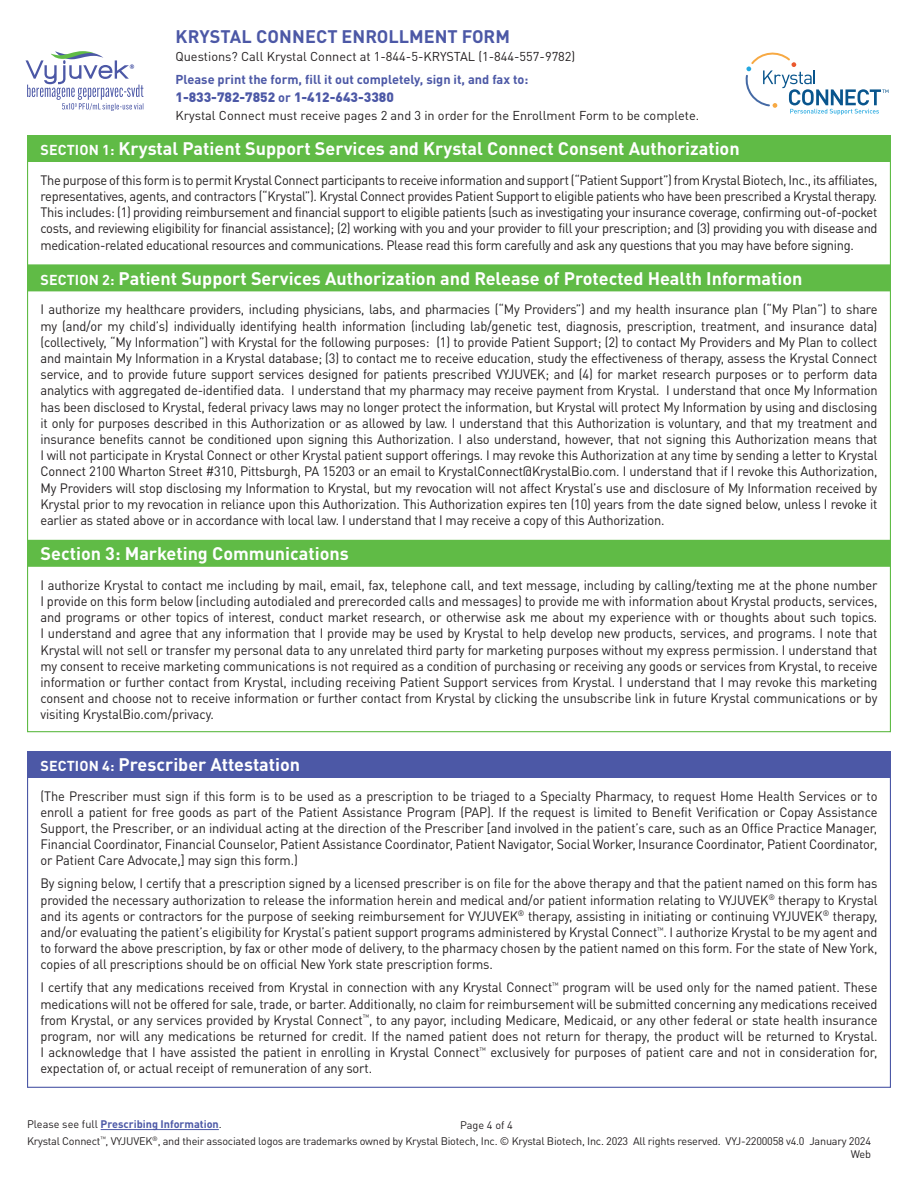
<style>
.page{position:relative;width:918px;height:1188px;background:#fff}
.page>*{position:absolute;margin:0;border:0;box-sizing:border-box;transform-origin:0 0}
.t1{font:700 18px "DIN Pro";color:#fff}
.t2{font:700 18px "DIN Pro";color:#4c58a6}
.t3{font:700 14.25px "DIN Pro";color:#fff}
.t4{font:13.5px/16.2px "DIN Pro";letter-spacing:-.01em;color:#231f20;text-align:justify;scale:.95 1}
.t5{font:900 13.5px "DIN Pro";color:#4c58a6}
.t6{font:12.75px "DIN Pro";color:#231f20}
.t7{font:700 12.75px "DIN Pro";color:#4c58a6}
.t8{font:10.8px/16.8px "DIN Pro";letter-spacing:-.02em;color:#231f20}
.s1{font-weight:700;font-size:12.75px}
.s2{font-size:14.25px}
.s3{font-weight:700;color:#4c58a6}
</style>
<div class="page">
<hr style="left:101px;top:1129px;width:118px;height:1px;background:#4c58a6">
<div style="left:27px;top:751px;width:864px;height:27px;background:#4c58a6"></div>
<div style="left:27px;top:135px;width:864px;height:27px;background:#60bb46"></div>
<div style="left:27px;top:264px;width:864px;height:27px;background:#60bb46"></div>
<div style="left:27px;top:540px;width:864px;height:27px;background:#60bb46"></div>
<svg style="left:26px;top:51px;width:117px;height:60px"></svg>
<svg style="left:745px;top:52px;width:143px;height:63px"></svg>
<h1 class="t2" style="left:176px;top:22px;width:24px">Krystal</h1>
<h1 class="t2" style="left:256px;top:22px;width:24px">Connect</h1>
<h1 class="t2" style="left:342px;top:22px;width:170px">ENROLLMENT FORM</h1>
<p class="t6" style="left:176px;top:46px;width:401px">Questions? Call Krystal Connect at 1-844-5-KRYS TAL (1-844-557-9782)</p>
<p class="t7" style="left:176px;top:69px;width:354px">Please print the form, fill it out completely, sign it, and fax to:</p>
<p class="t5" style="left:176px;top:86px;width:220px">1-833-782-7852 <span class="s1">or</span> 1-412-643-3380</p>
<p class="t6" style="left:176px;top:106px;width:525px">Krystal Connect must receive pages 2 and 3 in order for the Enrollment Form to be complete.</p>
<p class="t3" style="left:41px;top:139px;width:18px">Section</p>
<h1 class="t1" style="left:102px;top:134px;width:639px"><span class="s2">1:</span> Krystal Patient Support Services and Krystal Connect Consent Authorization</h1>
<p class="t4" style="left:40px;top:171px;width:883px">The purpose of this form is to permit Krystal Connect participants to receive information and support (“Patient Support”) from Krystal Biotech, Inc., its affiliates, representatives, agents, and contractors (“Krystal”). Krystal Connect provides Patient Support to eligible patients who have been prescribed a Krystal therapy.<br>This includes: (1) providing reimbursement and financial support to eligible patients (such as investigating your insurance coverage, confirming out-of-pocket costs, and reviewing eligibility for financial assistance); (2) working with you and your provider to fill your prescription; and (3) providing you with disease and medication-related educational resources and communications. Please read this form carefully and ask any questions that you may have before signing.</p>
<p class="t3" style="left:41px;top:268px;width:18px">Section</p>
<h1 class="t1" style="left:102px;top:264px;width:702px"><span class="s2">2:</span> Patient Support Services Authorization and Release of Protected Health Information</h1>
<p class="t4" style="left:40px;top:301px;width:883px">I authorize my healthcare providers, including physicians, labs, and pharmacies (“My Providers”) and my health insurance plan (“My Plan”) to share my (and/or my child’s) individually identifying health information (including lab/genetic test, diagnosis, prescription, treatment, and insurance data) (collectively, “My Information”) with Krystal for the following purposes: (1) to provide Patient Support; (2) to contact My Providers and My Plan to collect and maintain My Information in a Krystal database; (3) to contact me to receive education, study the effectiveness of therapy, assess the Krystal Connect service, and to provide future support services designed for patients prescribed VYJUVEK; and (4) for market research purposes or to perform data analytics with aggregated de-identified data. I understand that my pharmacy may receive payment from Krystal. I understand that once My Information has been disclosed to Krystal, federal privacy laws may no longer protect the information, but Krystal will protect My Information by using and disclosing it only for purposes described in this Authorization or as allowed by law. I understand that this Authorization is voluntary, and that my treatment and insurance benefits cannot be conditioned upon signing this Authorization. I also understand, however, that not signing this Authorization means that I will not participate in Krystal Connect or other Krystal patient support offerings. I may revoke this Authorization at any time by sending a letter to Krystal Connect 2100 Wharton Street #310, Pittsburgh, PA 15203 or an email to KrystalConnect@KrystalBio.com. I understand that if I revoke this Authorization, My Providers will stop disclosing my Information to Krystal, but my revocation will not affect Krystal’s use and disclosure of My Information received by Krystal prior to my revocation in reliance upon this Authorization. This Authorization expires ten (10) years from the date signed below, unless I revoke it earlier as stated above or in accordance with local law. I understand that I may receive a copy of this Authorization.</p>
<h1 class="t1" style="left:40px;top:539px;width:310px">Section 3: Marketing Communications</h1>
<p class="t4" style="left:40px;top:576px;width:883px">I authorize Krystal to contact me including by mail, email, fax, telephone call, and text message, including by calling/texting me at the phone number I provide on this form below (including autodialed and prerecorded calls and messages) to provide me with information about Krystal products, services, and programs or other topics of interest, conduct market research, or otherwise ask me about my experience with or thoughts about such topics.<br>I understand and agree that any information that I provide may be used by Krystal to help develop new products, services, and programs. I note that Krystal will not sell or transfer my personal data to any unrelated third party for marketing purposes without my express permission. I understand that my consent to receive marketing communications is not required as a condition of purchasing or receiving any goods or services from Krystal, to receive information or further contact from Krystal, including receiving Patient Support services from Krystal. I understand that I may revoke this marketing consent and choose not to receive information or further contact from Krystal by clicking the unsubscribe link in future Krystal communications or by visiting KrystalBio.com/privacy.</p>
<p class="t3" style="left:41px;top:755px;width:18px">Section</p>
<h1 class="t1" style="left:102px;top:750px;width:199px"><span class="s2">4:</span> Prescriber Attestation</h1>
<p class="t4" style="left:40px;top:787px;width:883px">(The Prescriber must sign if this form is to be used as a prescription to be triaged to a Specialty Pharmacy, to request Home Health Services or to enroll a patient for free goods as part of the Patient Assistance Program (PAP). If the request is limited to Benefit Verification or Copay Assistance Support, the Prescriber, or an individual acting at the direction of the Prescriber [and involved in the patient’s care, such as an Office Practice Manager, Financial Coordinator, Financial Counselor, Patient Assistance Coordinator, Patient Navigator, Social Worker, Insurance Coordinator, Patient Coordinator, or Patient Care Advocate,] may sign this form.)</p>
<p class="t4" style="left:40px;top:875px;width:883px">By signing below, I certify that a prescription signed by a licensed prescriber is on file for the above therapy and that the patient named on this form has provided the necessary authorization to release the information herein and medical and/or patient information relating to VYJUVEK<sup>®</sup> therapy to Krystal and its agents or contractors for the purpose of seeking reimbursement for VYJUVEK<sup>®</sup> therapy, assisting in initiating or continuing VYJUVEK<sup>®</sup> therapy, and/or evaluating the patient’s eligibility for Krystal’s patient support programs administered by Krystal Connect<sup>™</sup>. I authorize Krystal to be my agent and to forward the above prescription, by fax or other mode of delivery, to the pharmacy chosen by the patient named on this form. For the state of New York, copies of all prescriptions should be on official New York state prescription forms.</p>
<p class="t4" style="left:40px;top:979px;width:883px">I certify that any medications received from Krystal in connection with any Krystal Connect<sup>™</sup> program will be used only for the named patient. These medications will not be offered for sale, trade, or barter. Additionally, no claim for reimbursement will be submitted concerning any medications received from Krystal, or any services provided by Krystal Connect<sup>™</sup>, to any payor, including Medicare, Medicaid, or any other federal or state health insurance program, nor will any medications be returned for credit. If the named patient does not return for therapy, the product will be returned to Krystal.<br>I acknowledge that I have assisted the patient in enrolling in Krystal Connect<sup>™</sup> exclusively for purposes of patient care and not in consideration for, expectation of, or actual receipt of remuneration of any sort.</p>
<p class="t8" style="left:27px;top:1115px;width:846px">Please see full <span class="s3">Prescribing Information</span>.<br>Krystal Connect<sup>™</sup>, VYJUVEK<sup>®</sup>, and their associated logos are trademarks owned by Krystal Biotech, Inc. © Krystal Biotech, Inc. 2023 All rights reserved. VYJ-2200058 v4.0 January 2024</p>
<p class="t8" style="left:851px;top:1145px;width:22px">Web</p>
<p class="t8" style="left:460px;top:1116px;width:54px">Page 4 of 4</p>
</div>
